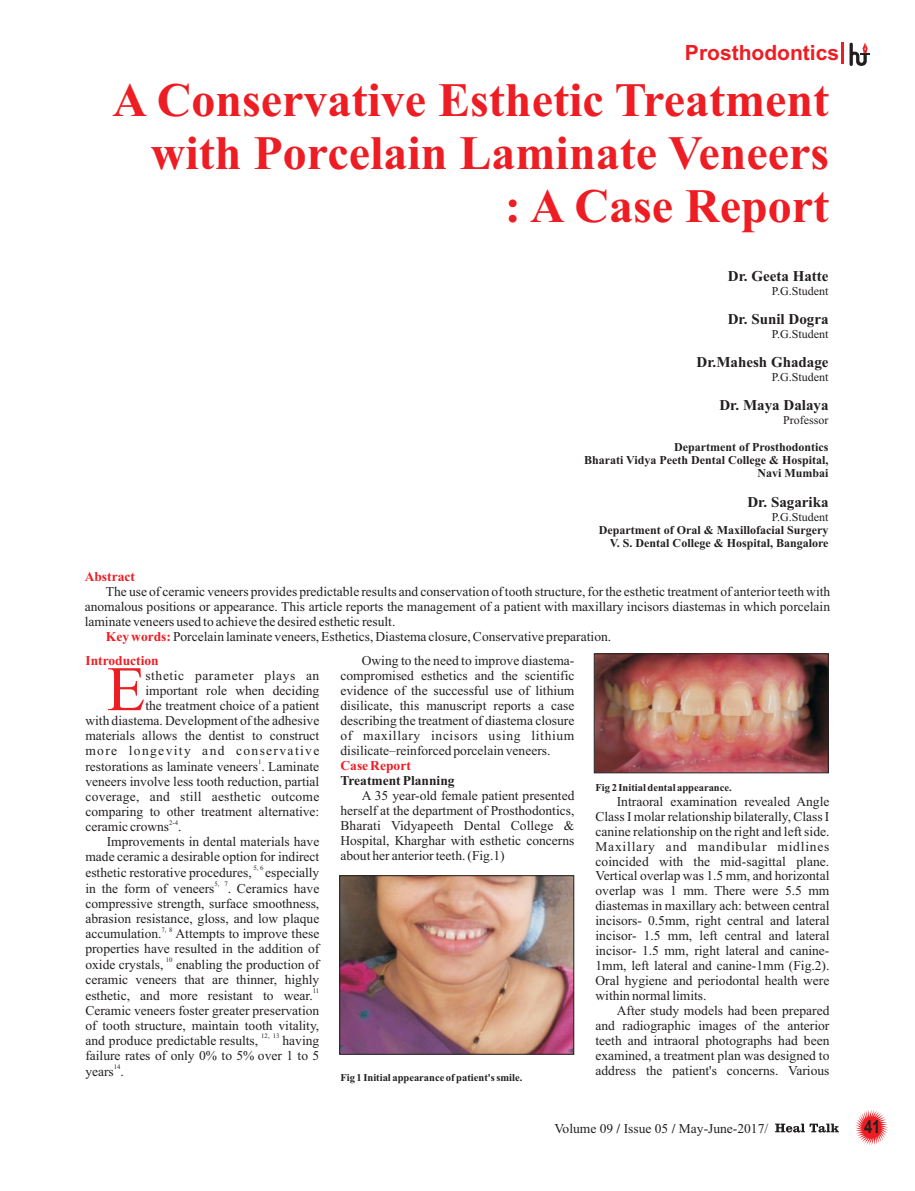
<style>
.page{position:relative;width:915px;height:1191px;background:#fff}
.page>*{position:absolute;margin:0;border:0;box-sizing:border-box;transform-origin:0 0}
.t1{font:63.3px "Times New Roman";color:#ee1d23}
.t2{font:700 48px/53.1px "Times New Roman";color:#ee1d23;text-align:right}
.t3{font:700 21px "Arial";color:#ee1d23}
.t4{font:700 18px "Arial Narrow";color:#231f20}
.t5{font:700 15px "Times New Roman";color:#231f20}
.t6{font:13.5px/15px "Times New Roman";color:#231f20}
.t7{font:13.5px "Times New Roman";letter-spacing:.02em;color:#231f20}
.t8{font:13.5px "Times New Roman";letter-spacing:.05em;color:#231f20}
.t9{font:700 13.5px "Times New Roman";color:#ee1d23}
.t10{font:13.5px "Times New Roman";letter-spacing:.06em;color:#231f20}
.t11{font:13.5px "Times New Roman";letter-spacing:.1em;color:#231f20}
.t12{font:13.5px "Times New Roman";letter-spacing:.045em;color:#231f20}
.t13{font:700 13.5px "Times New Roman";color:#231f20}
.t14{font:700 12px/13.4px "Times New Roman";color:#231f20;text-align:right}
.t15{font:12px "Times New Roman";color:#231f20}
.t16{font:700 10.5px "Times New Roman";color:#231f20}
.t17{font:6.75px "Times New Roman";color:#231f20}
.s1{font-weight:700;color:#ee1d23}
.s2{font-weight:700}
</style>
<div class="page">
<svg style="left:855px;top:1110px;width:32px;height:35px"></svg>
<img style="left:341px;top:877px;width:230px;height:175px">
<div style="left:339px;top:875px;width:234px;height:179px;border:1px solid #231f20"></div>
<img style="left:596px;top:655px;width:230px;height:116px">
<div style="left:594px;top:653px;width:234px;height:120px;border:1px solid #231f20"></div>
<svg style="left:849px;top:42px;width:20px;height:24px"></svg>
<hr style="left:841px;top:43px;width:2px;height:21px;background:#ee1d23">
<svg style="left:775px;top:1123px;width:63px;height:9px"></svg>
<h3 class="t3" style="left:684px;top:45px;width:156px">Prosthodontics</h3>
<h2 class="t2" style="left:113px;top:78px;width:717px">A Conservative Esthetic Treatment with Porcelain Laminate Veneers<br>: A Case Report</h2>
<p class="t5" style="left:727px;top:270px;width:102px">Dr. Geeta Hatte</p>
<p class="t15" style="left:771px;top:286px;width:58px">P.G.Student</p>
<p class="t5" style="left:727px;top:314px;width:102px">Dr. Sunil Dogra</p>
<p class="t15" style="left:771px;top:329px;width:58px">P.G.Student</p>
<p class="t5" style="left:696px;top:357px;width:133px">Dr.Mahesh Ghadage</p>
<p class="t15" style="left:771px;top:373px;width:58px">P.G.Student</p>
<p class="t5" style="left:719px;top:400px;width:111px">Dr. Maya Dalaya</p>
<p class="t15" style="left:783px;top:416px;width:47px">Professor</p>
<p class="t14" style="left:584px;top:441px;width:246px">Department of Prosthodontics<br>Bharati Vidya Peeth Dental College &amp; Hospital,<br>Navi Mumbai</p>
<p class="t5" style="left:747px;top:496px;width:83px">Dr. Sagarika</p>
<p class="t15" style="left:771px;top:512px;width:58px">P.G.Student</p>
<p class="t14" style="left:598px;top:524px;width:231px">Department of Oral &amp; Maxillofacial Surgery<br>V. S. Dental College &amp; Hospital, Bangalore</p>
<p class="t9" style="left:85px;top:571px;width:52px">Abstract</p>
<p class="t6" style="left:85px;top:585px;width:746px;text-align:justify;text-indent:21px">The use of ceramic veneers provides predictable results and conservation of tooth structure, for the esthetic treatment of anterior teeth with anomalous positions or appearance. This article reports the management of a patient with maxillary incisors diastemas in which porcelain laminate veneers used to achieve the desired esthetic result.</p>
<p class="t6" style="left:106px;top:630px;width:506px"><span class="s1">Key words:</span>Porcelain laminate veneers, Esthetics, Diastema closure, Conservative preparation.</p>
<p class="t6" style="left:361px;top:654px;width:214px">Owing to the need to improve diastema-</p>
<p class="t9" style="left:85px;top:656px;width:75px">Introduction</p>
<h1 class="t1" style="left:107px;top:666px;width:40px">E</h1>
<p class="t12" style="left:145px;top:671px;width:175px">sthetic parameter plays an</p>
<p class="t6" style="left:340px;top:669px;width:235px">compromised esthetics and the scientific</p>
<p class="t6" style="left:145px;top:684px;width:175px">important role when deciding</p>
<p class="t6" style="left:340px;top:684px;width:235px">evidence of the successful use of lithium</p>
<p class="t6" style="left:145px;top:699px;width:175px">the treatment choice of a patient</p>
<p class="t6" style="left:340px;top:699px;width:235px">disilicate, this manuscript reports a case</p>
<p class="t6" style="left:85px;top:714px;width:235px">with diastema. Development of the adhesive</p>
<p class="t6" style="left:340px;top:714px;width:235px">describing the treatment of diastema closure</p>
<p class="t6" style="left:85px;top:729px;width:235px">materials allows the dentist to construct</p>
<p class="t8" style="left:340px;top:731px;width:235px">of maxillary incisors using lithium</p>
<p class="t11" style="left:85px;top:746px;width:235px">more longevity and conservative</p>
<p class="t6" style="left:340px;top:744px;width:211px">disilicate–reinforced porcelain veneers.</p>
<p class="t17" style="left:258px;top:759px;width:5px">1</p>
<p class="t6" style="left:85px;top:760px;width:235px">restorations as laminate veneers . Laminate veneers involve less tooth reduction, partial</p>
<p class="t9" style="left:340px;top:761px;width:72px">Case Report</p>
<p class="t13" style="left:340px;top:776px;width:116px">Treatment Planning</p>
<p class="t16" style="left:595px;top:783px;width:138px">Fig 2 Initial dental appearance.</p>
<p class="t7" style="left:85px;top:791px;width:235px">coverage, and still aesthetic outcome</p>
<p class="t6" style="left:361px;top:789px;width:214px">A 35 year-old female patient presented</p>
<p class="t6" style="left:616px;top:795px;width:214px">Intraoral examination revealed Angle</p>
<p class="t6" style="left:85px;top:805px;width:235px">comparing to other treatment alternative:</p>
<p class="t6" style="left:340px;top:804px;width:235px">herself at the department of Prosthodontics,</p>
<p class="t6" style="left:595px;top:810px;width:235px">Class I molar relationship bilaterally, Class I</p>
<p class="t17" style="left:169px;top:820px;width:10px">2-4</p>
<p class="t6" style="left:85px;top:820px;width:98px">ceramic crowns .</p>
<p class="t6" style="left:340px;top:819px;width:235px">Bharati Vidyapeeth Dental College &amp;</p>
<p class="t6" style="left:595px;top:825px;width:235px">canine relationship on the right and left side.</p>
<p class="t6" style="left:107px;top:835px;width:214px">Improvements in dental materials have</p>
<p class="t6" style="left:340px;top:834px;width:235px">Hospital, Kharghar with esthetic concerns</p>
<p class="t10" style="left:595px;top:841px;width:235px">Maxillary and mandibular midlines</p>
<p class="t6" style="left:85px;top:850px;width:235px">made ceramic a desirable option for indirect</p>
<p class="t6" style="left:340px;top:849px;width:166px">about her anterior teeth. (Fig.1)</p>
<p class="t6" style="left:595px;top:854px;width:235px">coincided with the mid-sagittal plane.</p>
<p class="t17" style="left:253px;top:865px;width:12px">5, 6</p>
<p class="t6" style="left:85px;top:866px;width:235px">esthetic restorative procedures, especially</p>
<p class="t6" style="left:595px;top:869px;width:235px">Vertical overlap was 1.5 mm, and horizontal</p>
<p class="t17" style="left:214px;top:881px;width:15px">5, 7</p>
<p class="t6" style="left:85px;top:882px;width:235px">in the form of veneers . Ceramics have</p>
<p class="t6" style="left:595px;top:884px;width:235px">overlap was 1 mm. There were 5.5 mm</p>
<p class="t6" style="left:85px;top:897px;width:235px">compressive strength, surface smoothness,</p>
<p class="t6" style="left:595px;top:899px;width:235px">diastemas in maxillary ach: between central</p>
<p class="t6" style="left:85px;top:912px;width:235px">abrasion resistance, gloss, and low plaque</p>
<p class="t6" style="left:595px;top:914px;width:235px">incisors- 0.5mm, right central and lateral</p>
<p class="t17" style="left:161px;top:927px;width:13px">7, 8</p>
<p class="t6" style="left:85px;top:927px;width:235px">accumulation. Attempts to improve these</p>
<p class="t6" style="left:595px;top:929px;width:235px">incisor- 1.5 mm, left central and lateral</p>
<p class="t6" style="left:85px;top:942px;width:235px">properties have resulted in the addition of</p>
<p class="t6" style="left:595px;top:944px;width:235px">incisor- 1.5 mm, right lateral and canine-</p>
<p class="t17" style="left:166px;top:957px;width:8px">10</p>
<p class="t6" style="left:85px;top:958px;width:235px">oxide crystals, enabling the production of</p>
<p class="t6" style="left:595px;top:959px;width:235px">1mm, left lateral and canine-1mm (Fig.2).</p>
<p class="t6" style="left:85px;top:973px;width:235px">ceramic veneers that are thinner, highly</p>
<p class="t6" style="left:595px;top:974px;width:235px">Oral hygiene and periodontal health were</p>
<p class="t17" style="left:313px;top:988px;width:8px">11</p>
<p class="t6" style="left:85px;top:989px;width:229px">esthetic, and more resistant to wear.</p>
<p class="t6" style="left:595px;top:989px;width:112px">within normal limits.</p>
<p class="t6" style="left:85px;top:1003px;width:235px">Ceramic veneers foster greater preservation</p>
<p class="t6" style="left:616px;top:1004px;width:214px">After study models had been prepared</p>
<p class="t6" style="left:85px;top:1018px;width:235px">of tooth structure, maintain tooth vitality,</p>
<p class="t6" style="left:595px;top:1019px;width:235px">and radiographic images of the anterior</p>
<p class="t17" style="left:261px;top:1033px;width:20px">12, 13</p>
<p class="t6" style="left:85px;top:1034px;width:174px">and produce predictable results,</p>
<p class="t6" style="left:282px;top:1034px;width:38px">having</p>
<p class="t6" style="left:595px;top:1034px;width:235px">teeth and intraoral photographs had been</p>
<p class="t6" style="left:85px;top:1049px;width:235px">failure rates of only 0% to 5% over 1 to 5</p>
<p class="t6" style="left:595px;top:1049px;width:235px">examined, a treatment plan was designed to</p>
<p class="t17" style="left:114px;top:1064px;width:8px">14</p>
<p class="t6" style="left:85px;top:1065px;width:40px">years .</p>
<p class="t6" style="left:595px;top:1064px;width:235px">address the patient's concerns. Various</p>
<p class="t16" style="left:340px;top:1073px;width:183px">Fig 1 Initial appearance of patient's smile.</p>
<p class="t6" style="left:554px;top:1122px;width:215px">Volume 09 <span class="s2">/</span> Issue 05 <span class="s2">/</span> May-June-2017/</p>
<h3 class="t4" style="left:863px;top:1113px;width:18px">41</h3>
</div>
